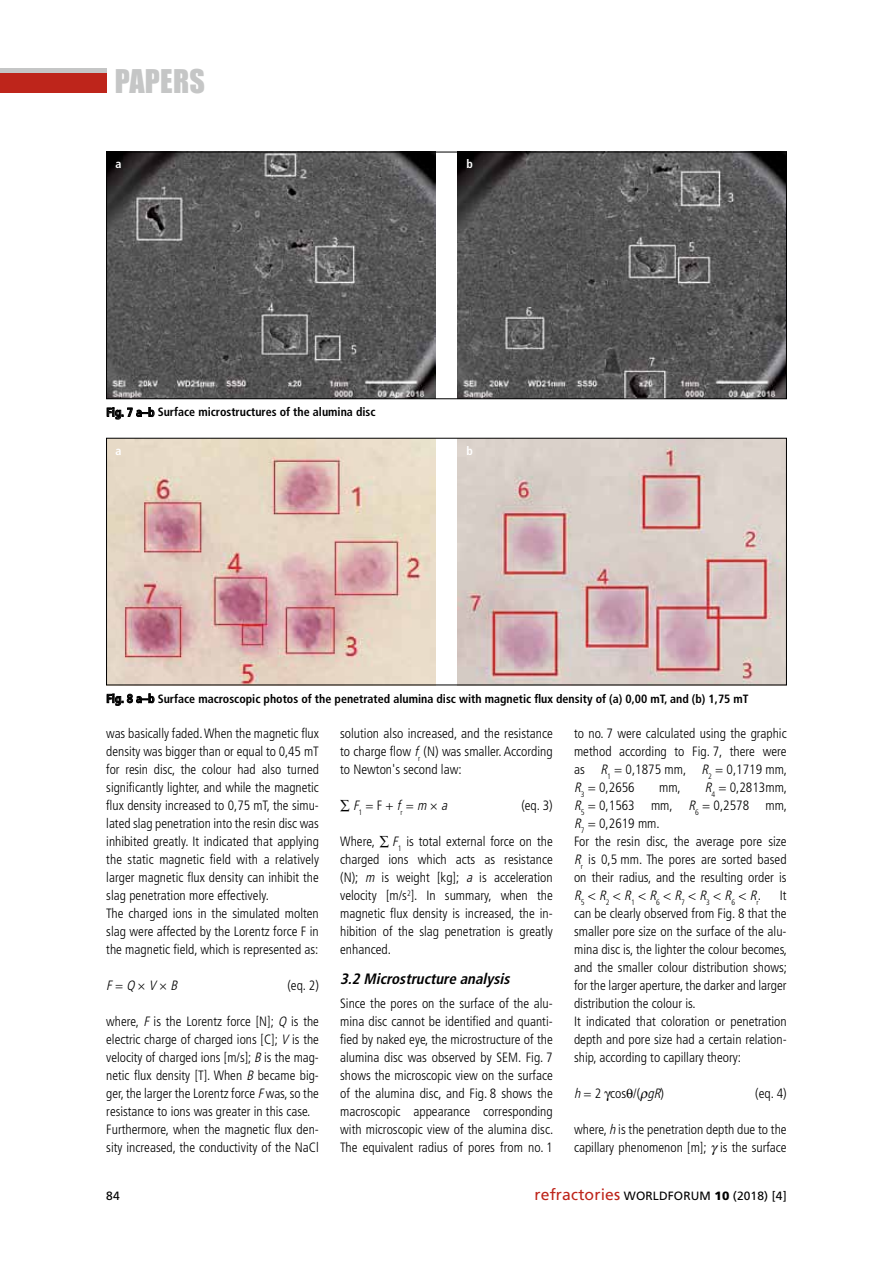
<style>
.page{position:relative;width:893px;height:1263px;background:#fff}
.page>*{position:absolute;margin:0;border:0;box-sizing:border-box;transform-origin:0 0}
.t1{font:30px "Impact";letter-spacing:.01em;color:#c5c6c6}
.t2{font:italic 700 condensed 15px "Frutiger";color:#000}
.t3{font:300 condensed 13.5px/18px "Frutiger";color:#000}
.t4{font:italic 300 condensed 13.5px "Frutiger";color:#000}
.t5{font:700 condensed 12px "Frutiger";color:#000}
.t6{font:12px "Frutiger";letter-spacing:.01em;color:#000}
.t7{font:700 condensed 12px "Frutiger";color:#fff}
.s1{font-style:normal}
.s2{font-style:italic}
.s3{font-size:15.75px;color:#be251b}
.s4{font-weight:900}
</style>
<div class="page">
<div style="left:0;top:68px;width:106px;height:5px;background:#c5c6c6"></div>
<div style="left:0;top:73px;width:106px;height:20px;background:#be251b"></div>
<svg style="left:107px;top:407px;width:47px;height:12px"></svg>
<img style="left:108px;top:154px;width:328px;height:243px">
<img style="left:457px;top:154px;width:328px;height:243px">
<div style="left:106px;top:152px;width:681px;height:247px;border:1px solid #000"></div>
<svg style="left:107px;top:693px;width:47px;height:13px"></svg>
<img style="left:108px;top:440px;width:328px;height:243px">
<img style="left:457px;top:440px;width:328px;height:243px">
<div style="left:106px;top:438px;width:681px;height:247px;border:1px solid #000"></div>
<h1 class="t1" style="left:115px;top:62px;width:90px">PAPERS</h1>
<p class="t7" style="left:116px;top:157px;width:7px">a</p>
<p class="t7" style="left:467px;top:157px;width:8px">b</p>
<p class="t5" style="left:106px;top:405px;width:271px">Fig. 7 a–b Surface microstructures of the alumina disc</p>
<p class="t7" style="left:116px;top:443px;width:7px">a</p>
<p class="t7" style="left:467px;top:443px;width:8px">b</p>
<p class="t5" style="left:106px;top:691px;width:644px">Fig. 8 a–b Surface macroscopic photos of the penetrated alumina disc with magnetic flux density of (a) 0,00 mT, and (b) 1,75 mT</p>
<p class="t3" style="left:106px;top:725px;width:214px">was basically faded. When the magnetic flux density was bigger than or equal to 0,45 mT for resin disc, the colour had also turned significantly lighter, and while the magnetic flux density increased to 0,75 mT, the simu&shy;lated slag penetration into the resin disc was inhibited greatly. It indicated that applying the static magnetic field with a relatively larger magnetic flux density can inhibit the slag penetration more effectively.<br>The charged ions in the simulated molten slag were affected by the Lorentz force F in the magnetic field, which is represented as:</p>
<p class="t4" style="left:106px;top:978px;width:76px">F<span class="s1">=</span> Q <span class="s1">×</span> V <span class="s1">×</span> B</p>
<p class="t3" style="left:287px;top:977px;width:33px">(eq. 2)</p>
<p class="t3" style="left:106px;top:1013px;width:214px">where, <span class="s2">F</span> is the Lorentz force [N]; <span class="s2">Q</span> is the electric charge of charged ions [C]; <span class="s2">V</span> is the velocity of charged ions [m/s]; <span class="s2">B</span> is the mag&shy;netic flux density [T]. When <span class="s2">B</span> became big&shy;ger, the larger the Lorentz force <span class="s2">F</span>was, so the resistance to ions was greater in this case.<br>Furthermore, when the magnetic flux den&shy;sity increased, the conductivity of the NaCl</p>
<p class="t3" style="left:340px;top:725px;width:214px;text-align:justify">solution also increased, and the resistance to charge flow <span class="s2">f</span><sub>r</sub> (N) was smaller. According to Newton's second law:</p>
<p class="t3" style="left:340px;top:797px;width:112px">∑ <span class="s2">F</span><sub>1</sub> = F + <span class="s2">f</span><sub>r</sub> = <span class="s2">m</span> × <span class="s2">a</span></p>
<p class="t3" style="left:521px;top:797px;width:33px">(eq. 3)</p>
<p class="t3" style="left:340px;top:833px;width:214px;text-align:justify">Where, ∑ <span class="s2">F</span><sub>1</sub> is total external force on the charged ions which acts as resistance (N); <span class="s2">m</span> is weight [kg]; <span class="s2">a</span> is acceleration velocity [m/s<sup>2</sup>]. In summary, when the magnetic flux density is increased, the in&shy;hibition of the slag penetration is greatly enhanced.</p>
<p class="t2" style="left:340px;top:970px;width:175px">3.2 Microstructure analysis</p>
<p class="t3" style="left:340px;top:995px;width:215px;text-align:justify">Since the pores on the surface of the alu&shy;mina disc cannot be identified and quanti&shy;fied by naked eye, the microstructure of the alumina disc was observed by SEM. Fig. 7 shows the microscopic view on the surface of the alumina disc, and Fig. 8 shows the macroscopic appearance corresponding with microscopic view of the alumina disc.<br>The equivalent radius of pores from no. 1</p>
<p class="t3" style="left:574px;top:725px;width:215px;text-align:justify">to no. 7 were calculated using the graphic method according to Fig. 7, there were as <span class="s2">R</span><sub>1</sub> = 0,1875 mm, <span class="s2">R</span><sub>2</sub> = 0,1719 mm, <span class="s2">R</span><sub>3</sub> = 0,2656</p>
<p class="t3" style="left:574px;top:779px;width:215px;text-indent:131px"><span class="s2">R</span><sub>4</sub> = 0,2813mm,<br><span class="s2">R</span><sub>5</sub> = 0,1563 mm, <span class="s2">R</span><sub>6</sub> = 0,2578 mm,<br><span class="s2">R</span><sub>7</sub> = 0,2619 mm.<br>For the resin disc, the average pore size<br><span class="s2">R</span><sub>r</sub> is 0,5 mm. The pores are sorted based on their radius, and the resulting order is<br><span class="s2">R</span><sub>5</sub> &lt;<span class="s2">R</span><sub>2</sub> &lt;<span class="s2">R</span><sub>1</sub> &lt;<span class="s2">R</span><sub>6</sub> &lt;<span class="s2">R</span><sub>7</sub> &lt;<span class="s2">R</span><sub>3</sub> &lt;<span class="s2">R</span><sub>6</sub> &lt;<span class="s2">R</span><sub>r</sub>.</p>
<p class="t3" style="left:659px;top:779px;width:23px">mm,</p>
<p class="t3" style="left:574px;top:887px;width:215px;text-indent:206px">It can be clearly observed from Fig. 8 that the smaller pore size on the surface of the alu&shy;mina disc is, the lighter the colour becomes, and the smaller colour distribution shows; for the larger aperture, the darker and larger distribution the colour is.<br>It indicated that coloration or penetration depth and pore size had a certain relation&shy;ship, according to capillary theory:</p>
<p class="t3" style="left:574px;top:1085px;width:92px"><span class="s2">h</span> = 2 cos /( <span class="s2">gR</span>)</p>
<p class="t3" style="left:755px;top:1085px;width:33px">(eq. 4)</p>
<p class="t3" style="left:574px;top:1121px;width:214px">where, <span class="s2">h</span> is the penetration depth due to the capillary phenomenon [m]; is the surface</p>
<p class="t6" style="left:106px;top:1189px;width:15px">84</p>
<p class="t6" style="left:534px;top:1189px;width:254px"><span class="s3">refractories</span> WORLDFORUM <span class="s4">10</span> (2018) [4]</p>
</div>
